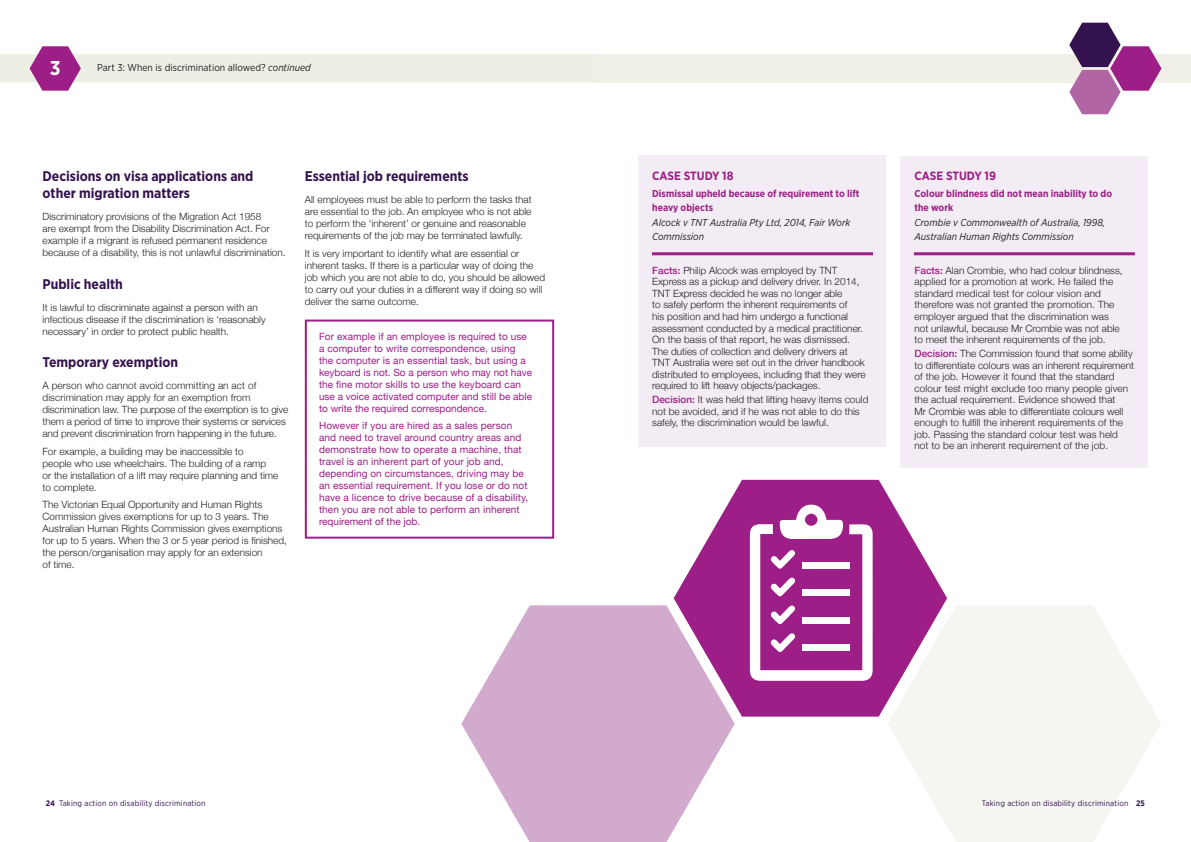
<style>
.page{position:relative;width:1191px;height:842px;background:#fff}
.page>*{position:absolute;margin:0;border:0;box-sizing:border-box;transform-origin:0 0}
.t1{font:700 20px "Gotham Narrow";color:#fff}
.t2{font:700 14px/16.8px "Gotham Narrow";color:#34124e}
.t3{font:700 12px "Gotham Narrow";color:#9d1e87}
.t4{font:300 10px/11.5px "Helvetica Neue";color:#231f20}
.t5{font:10px/12px "Helvetica Neue";letter-spacing:.01em;color:#9d1e87}
.t6{font:italic 10px/13.8px "Gotham Narrow";color:#231f20}
.t7{font:700 10px/13.8px "Gotham Narrow";color:#9d1e87}
.t8{font:10px "Gotham Narrow";color:#231f20}
.t9{font:8px "Gotham Narrow";letter-spacing:.02em;color:#34124e}
.s1{font-style:italic}
.s2{font-weight:500;color:#9d1e87}
.s3{font-weight:700}
</style>
<div class="page">
<svg style="left:888px;top:606px;width:273px;height:236px;fill:#f5f6f1"></svg>
<div style="left:595px;top:54px;width:596px;height:29px;background:#f1f0e8"></div>
<svg style="left:0;top:46px;width:595px;height:45px"></svg>
<svg style="left:1069px;top:23px;width:92px;height:91px"></svg>
<svg style="left:461px;top:605px;width:274px;height:237px;fill:#d2aacd"></svg>
<svg style="left:673px;top:480px;width:274px;height:237px;fill:#9d1e87"></svg>
<div style="left:638px;top:156px;width:247px;height:291px;background:#f4ecf4"></div>
<div style="left:900px;top:156px;width:247px;height:312px;background:#f4ecf4"></div>
<hr style="left:652px;top:252px;width:221px;height:3px;background:#9d1e87">
<hr style="left:914px;top:252px;width:220px;height:3px;background:#9d1e87">
<div style="left:305px;top:320px;width:249px;height:219px;border:2px solid #9d1e87"></div>
<svg style="left:750px;top:505px;width:122px;height:176px"></svg>
<h1 class="t1" style="left:50px;top:55px;width:12px">3</h1>
<p class="t8" style="left:97px;top:62px;width:215px">Part 3: When is discrimination allowed? <span class="s1">continued</span></p>
<h2 class="t2" style="left:43px;top:168px;width:212px">Decisions on visa applications and other migration matters</h2>
<p class="t4" style="left:43px;top:210px;width:244px;line-height:12px">Discriminatory provisions of the Migration Act 1958<br>are exempt from the Disability Discrimination Act. For example if a migrant is refused permanent residence because of a disability, this is not unlawful discrimination.</p>
<h2 class="t2" style="left:43px;top:275px;width:82px">Public health</h2>
<p class="t4" style="left:43px;top:301px;width:225px;line-height:12px">It is lawful to discriminate against a person with an infectious disease if the discrimination is ‘reasonably necessary’ in order to protect public health.</p>
<h2 class="t2" style="left:43px;top:354px;width:137px">Temporary exemption</h2>
<p class="t4" style="left:43px;top:379px;width:247px;line-height:12px">A person who cannot avoid committing an act of discrimination may apply for an exemption from discrimination law. The purpose of the exemption is to give them a period of time to improve their systems or services and prevent discrimination from happening in the future.</p>
<p class="t4" style="left:43px;top:445px;width:237px;line-height:12px">For example, a building may be inaccessible to<br>people who use wheelchairs. The building of a ramp<br>or the installation of a lift may require planning and time to complete.</p>
<p class="t4" style="left:43px;top:499px;width:246px;line-height:12px">The Victorian Equal Opportunity and Human Rights Commission gives exemptions for up to 3 years. The Australian Human Rights Commission gives exemptions for up to 5 years. When the 3 or 5 year period is finished, the person/organisation may apply for an extension<br>of time.</p>
<h2 class="t2" style="left:305px;top:168px;width:165px">Essential job requirements</h2>
<p class="t4" style="left:305px;top:194px;width:228px;line-height:12px">All employees must be able to perform the tasks that are essential to the job. An employee who is not able to perform the ‘inherent’ or genuine and reasonable requirements of the job may be terminated lawfully.</p>
<p class="t4" style="left:305px;top:247px;width:242px;line-height:12px">It is very important to identify what are essential or inherent tasks. If there is a particular way of doing the job which you are not able to do, you should be allowed to carry out your duties in a different way if doing so will deliver the same outcome.</p>
<p class="t5" style="left:319px;top:330px;width:215px">For example if an employee is required to use a computer to write correspondence, using the computer is an essential task, but using a keyboard is not. So a person who may not have the fine motor skills to use the keyboard can use a voice activated computer and still be able to write the required correspondence.</p>
<p class="t5" style="left:319px;top:420px;width:211px">However if you are hired as a sales person and need to travel around country areas and demonstrate how to operate a machine, that travel is an inherent part of your job and, depending on circumstances, driving may be an essential requirement. If you lose or do not have a licence to drive because of a disability, then you are not able to perform an inherent requirement of the job.</p>
<p class="t3" style="left:652px;top:168px;width:83px">CASE STUDY 18</p>
<p class="t7" style="left:652px;top:187px;width:209px">Dismissal upheld because of requirement to lift heavy objects</p>
<p class="t6" style="left:652px;top:215px;width:200px">Alcock v TNT Australia Pty Ltd, 2014, Fair Work<br>Commission</p>
<p class="t4" style="left:652px;top:264px;width:215px"><span class="s2">Facts:</span> Philip Alcock was employed by TNT Express as a pickup and delivery driver. In 2014, TNT Express decided he was no longer able<br>to safely perform the inherent requirements of<br>his position and had him undergo a functional assessment conducted by a medical practitioner.<br>On the basis of that report, he was dismissed.<br>The duties of collection and delivery drivers at TNT Australia were set out in the driver handbook distributed to employees, including that they were required to lift heavy objects/packages.</p>
<p class="t4" style="left:652px;top:394px;width:218px"><span class="s2">Decision:</span> It was held that lifting heavy items could not be avoided, and if he was not able to do this safely, the discrimination would be lawful.</p>
<p class="t3" style="left:914px;top:168px;width:83px">CASE STUDY 19</p>
<p class="t7" style="left:914px;top:187px;width:199px">Colour blindness did not mean inability to do the work</p>
<p class="t6" style="left:914px;top:215px;width:192px">Crombie v Commonwealth of Australia, 1998,<br>Australian Human Rights Commission</p>
<p class="t4" style="left:914px;top:264px;width:210px"><span class="s2">Facts:</span> Alan Crombie, who had colour blindness, applied for a promotion at work. He failed the standard medical test for colour vision and therefore was not granted the promotion. The employer argued that the discrimination was not unlawful, because Mr Crombie was not able to meet the inherent requirements of the job.</p>
<p class="t4" style="left:914px;top:348px;width:221px"><span class="s2">Decision:</span> The Commission found that some ability to differentiate colours was an inherent requirement of the job. However it found that the standard colour test might exclude too many people given the actual requirement. Evidence showed that<br>Mr Crombie was able to differentiate colours well enough to fulfill the inherent requirements of the job. Passing the standard colour test was held not to be an inherent requirement of the job.</p>
<p class="t9" style="left:46px;top:798px;width:161px"><span class="s3">24</span> Taking action on disability discrimination</p>
<p class="t9" style="left:982px;top:798px;width:165px">Taking action on disability discrimination <span class="s3">25</span></p>
</div>
